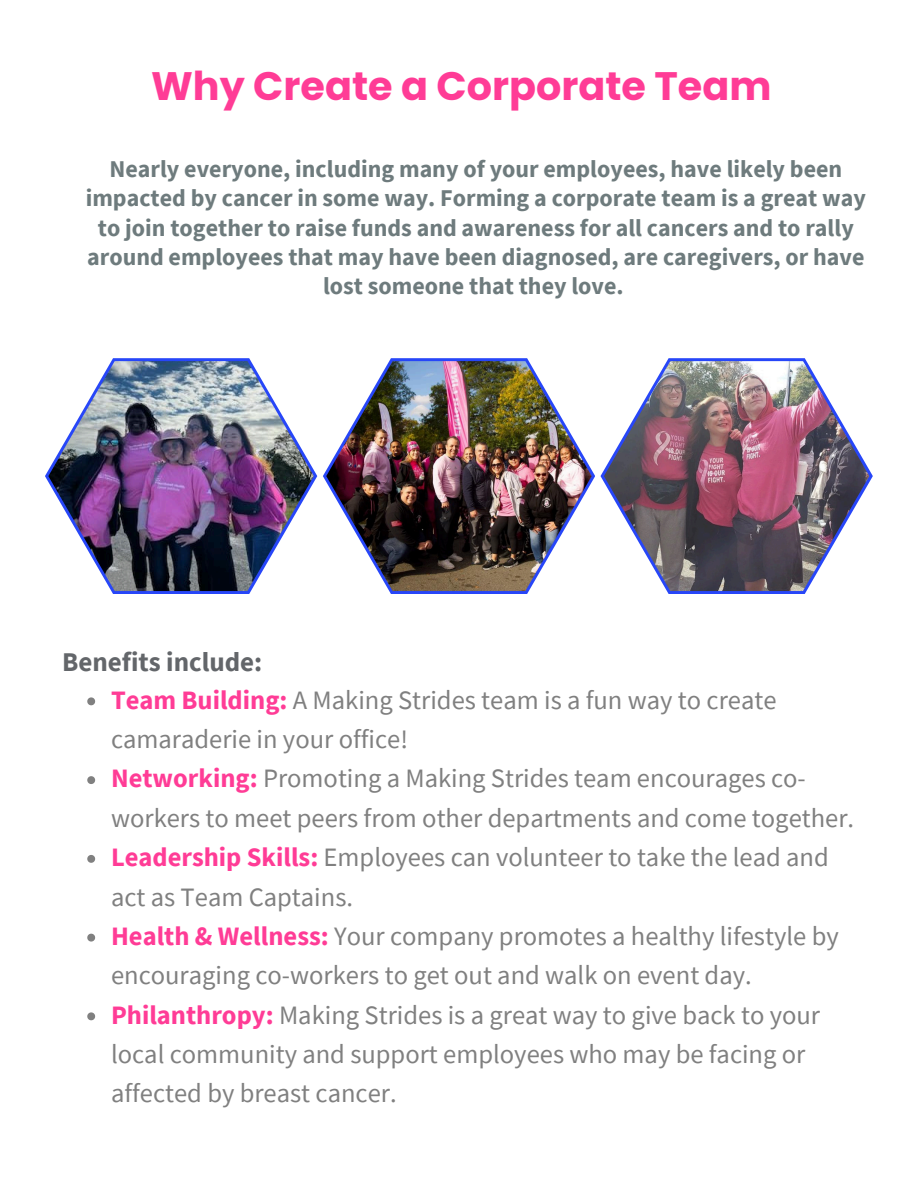
<style>
.page{position:relative;width:918px;height:1188px;background:#fff}
.page>*{position:absolute;margin:0;border:0;box-sizing:border-box;transform-origin:0 0}
.t1{font:700 39.75px "Poppins";color:#ff3c96}
.t2{font:700 27px "Source Sans Pro";color:#63666a}
.t3{font:26.55px/39.3px "Source Sans Pro";color:#808080}
.t4{font:700 24px/29.2px "Source Sans Pro";color:#6e7b7d;text-align:center}
.s1{font-weight:700;color:#ff3c96}
</style>
<div class="page">
<img style="left:45px;top:358px;width:272px;height:236px">
<img style="left:323px;top:358px;width:272px;height:236px">
<img style="left:601px;top:358px;width:272px;height:236px">
<svg style="left:87px;top:697px;width:8px;height:8px"></svg>
<svg style="left:87px;top:776px;width:8px;height:8px"></svg>
<svg style="left:87px;top:855px;width:8px;height:8px"></svg>
<svg style="left:87px;top:934px;width:8px;height:8px"></svg>
<svg style="left:87px;top:1012px;width:8px;height:8px"></svg>
<p class="t1" style="left:151px;top:59px;width:622px">Why Create a Corporate Team</p>
<p class="t4" style="left:86px;top:154px;width:782px">Nearly everyone, including many of your employees, have likely been impacted by cancer in some way. Forming a corporate team is a great way to join together to raise funds and awareness for all cancers and to rally around employees that may have been diagnosed, are caregivers, or have lost someone that they love.</p>
<p class="t2" style="left:62px;top:645px;width:202px">Benefits include:</p>
<p class="t3" style="left:111px;top:680px;width:667px"><span class="s1">Team Building:</span> A Making Strides team is a fun way to create camaraderie in your office!</p>
<p class="t3" style="left:111px;top:758px;width:745px"><span class="s1">Networking:</span> Promoting a Making Strides team encourages co&shy;workers to meet peers from other departments and come together.</p>
<h2 class="t3" style="left:111px;top:837px;width:719px"><span class="s1">Leadership Skills:</span> Employees can volunteer to take the lead and act as Team Captains.</h2>
<p class="t3" style="left:111px;top:916px;width:729px"><span class="s1">Health &amp; Wellness:</span> Your company promotes a healthy lifestyle by encouraging co-workers to get out and walk on event day.</p>
<p class="t3" style="left:111px;top:995px;width:711px"><span class="s1">Philanthropy:</span> Making Strides is a great way to give back to your local community and support employees who may be facing or affected by breast cancer.</p>
</div>
